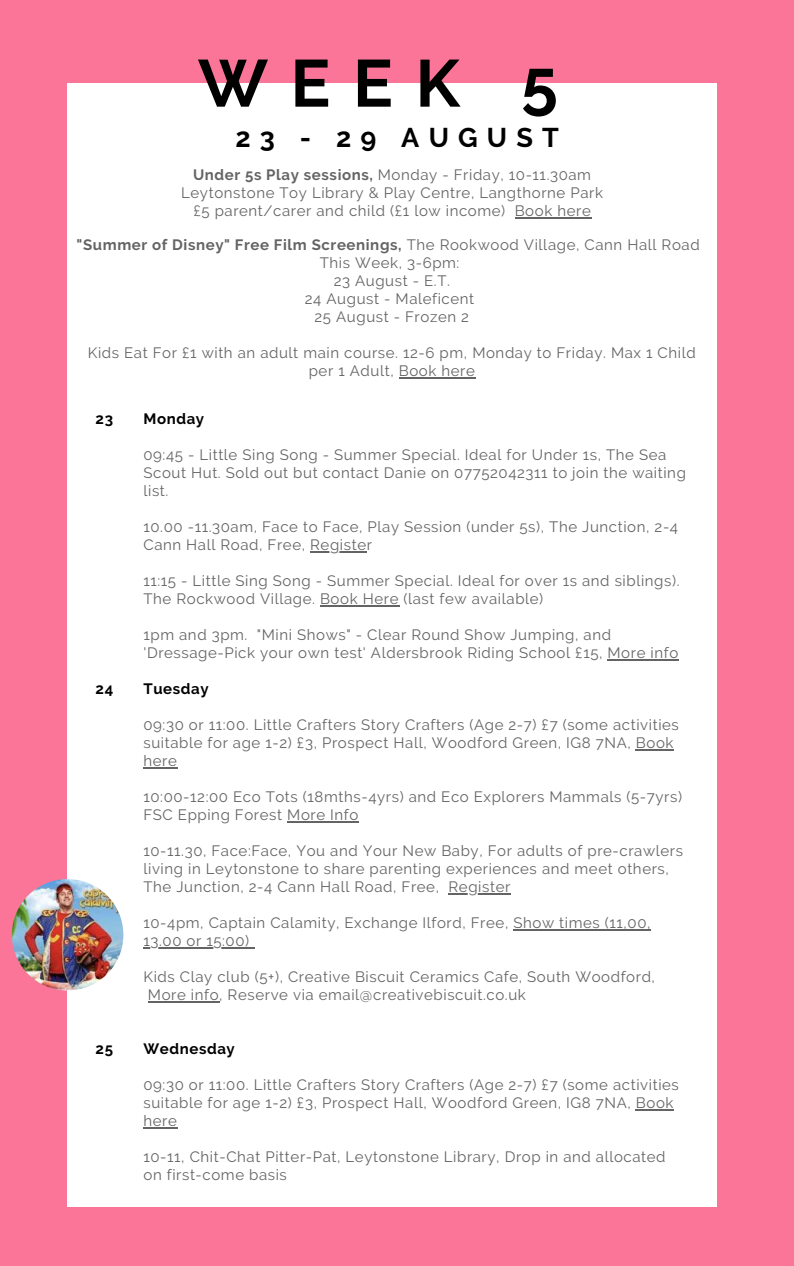
<style>
.page{position:relative;width:794px;height:1266px;background:#fff}
.page>*{position:absolute;margin:0;border:0;box-sizing:border-box;transform-origin:0 0}
.t1{font:700 66.38px "Raleway";color:#000}
.t2{font:700 27px "Raleway";letter-spacing:.34em;color:#000}
.t3{font:15px/18px "Raleway";letter-spacing:.04em;color:#646464}
.t4{font:700 15px "Raleway";letter-spacing:.04em;color:#000}
.s1{font-weight:700}
</style>
<div class="page">
<div style="left:0;top:0;width:793px;height:1266px;background:#fa7598"></div>
<div style="left:68px;top:83px;width:648px;height:1124px;background:#fff"></div>
<img style="left:12px;top:879px;width:111px;height:111px;border-radius:50%">
<hr style="left:310px;top:551px;width:56px;height:1px;background:#646464">
<hr style="left:320px;top:605px;width:79px;height:1px;background:#646464">
<hr style="left:607px;top:659px;width:71px;height:1px;background:#646464">
<hr style="left:635px;top:749px;width:38px;height:1px;background:#646464">
<hr style="left:143px;top:767px;width:34px;height:1px;background:#646464">
<hr style="left:287px;top:821px;width:72px;height:1px;background:#646464">
<hr style="left:448px;top:893px;width:62px;height:1px;background:#646464">
<hr style="left:513px;top:929px;width:137px;height:1px;background:#646464">
<hr style="left:143px;top:947px;width:107px;height:1px;background:#646464">
<hr style="left:148px;top:1001px;width:71px;height:1px;background:#646464">
<hr style="left:635px;top:1109px;width:38px;height:1px;background:#646464">
<hr style="left:143px;top:1127px;width:34px;height:1px;background:#646464">
<hr style="left:514px;top:217px;width:77px;height:1px;background:#646464">
<hr style="left:398px;top:377px;width:77px;height:1px;background:#646464">
<h1 class="t1" style="left:198px;top:44px;width:361px">WEEK 5</h1>
<h2 class="t2" style="left:235px;top:121px;width:325px">23 - 29 AUGUST</h2>
<p class="t3" style="left:181px;top:166px;width:423px;text-align:center"><span class="s1">Under 5s Play sessions,</span> Monday - Friday, 10-11.30am<br>Leytonstone Toy Library &amp; Play Centre, Langthorne Park £5 parent/carer and child (£1 low income) Book here</p>
<p class="t3" style="left:77px;top:236px;width:624px;text-align:center"><span class="s1">"Summer of Disney" Free Film Screenings,</span> The Rookwood Village, Cann Hall Road<br>This Week, 3-6pm:<br>23 August - E.T.<br>24 August - Maleficent<br>25 August - Frozen 2</p>
<p class="t3" style="left:88px;top:344px;width:609px;text-align:center">Kids Eat For £1 with an adult main course. 12-6 pm, Monday to Friday. Max 1 Child per 1 Adult, Book here</p>
<p class="t4" style="left:96px;top:410px;width:19px">23</p>
<p class="t4" style="left:96px;top:680px;width:19px">24</p>
<p class="t4" style="left:96px;top:1040px;width:19px">25</p>
<p class="t4" style="left:143px;top:410px;width:62px">Monday</p>
<p class="t3" style="left:143px;top:445px;width:543px">09:45 - Little Sing Song - Summer Special. Ideal for Under 1s, The Sea<br>Scout Hut. Sold out but contact Danie on 07752042311 to join the waiting list.</p>
<p class="t3" style="left:143px;top:517px;width:536px">10.00 -11.30am, Face to Face, Play Session (under 5s), The Junction, 2-4<br>Cann Hall Road, Free, Register</p>
<p class="t3" style="left:143px;top:571px;width:537px">11:15 - Little Sing Song - Summer Special. Ideal for over 1s and siblings).<br>The Rockwood Village. Book Here (last few available)</p>
<p class="t3" style="left:143px;top:625px;width:536px">1pm and 3pm. "Mini Shows" - Clear Round Show Jumping, and 'Dressage-Pick your own test' Aldersbrook Riding School £15, More info</p>
<p class="t4" style="left:143px;top:680px;width:67px">Tuesday</p>
<p class="t3" style="left:143px;top:716px;width:536px">09:30 or 11:00. Little Crafters Story Crafters (Age 2-7) £7 (some activities suitable for age 1-2) £3, Prospect Hall, Woodford Green, IG8 7NA, Book here</p>
<p class="t3" style="left:143px;top:788px;width:540px">10:00-12:00 Eco Tots (18mths-4yrs) and Eco Explorers Mammals (5-7yrs)<br>FSC Epping Forest More Info</p>
<p class="t3" style="left:143px;top:842px;width:541px">10-11.30, Face:Face, You and Your New Baby, For adults of pre-crawlers living in Leytonstone to share parenting experiences and meet others,<br>The Junction, 2-4 Cann Hall Road, Free, Register</p>
<p class="t3" style="left:143px;top:914px;width:508px">10-4pm, Captain Calamity, Exchange Ilford, Free, Show times (11,00,<br>13.00 or 15:00)</p>
<p class="t3" style="left:143px;top:968px;width:513px">Kids Clay club (5+), Creative Biscuit Ceramics Cafe, South Woodford,<br>More info, Reserve via email@creativebiscuit.co.uk</p>
<p class="t4" style="left:143px;top:1040px;width:93px">Wednesday</p>
<p class="t3" style="left:143px;top:1076px;width:536px">09:30 or 11:00. Little Crafters Story Crafters (Age 2-7) £7 (some activities suitable for age 1-2) £3, Prospect Hall, Woodford Green, IG8 7NA, Book here</p>
<p class="t3" style="left:143px;top:1148px;width:523px">10-11, Chit-Chat Pitter-Pat, Leytonstone Library, Drop in and allocated on first-come basis</p>
</div>
